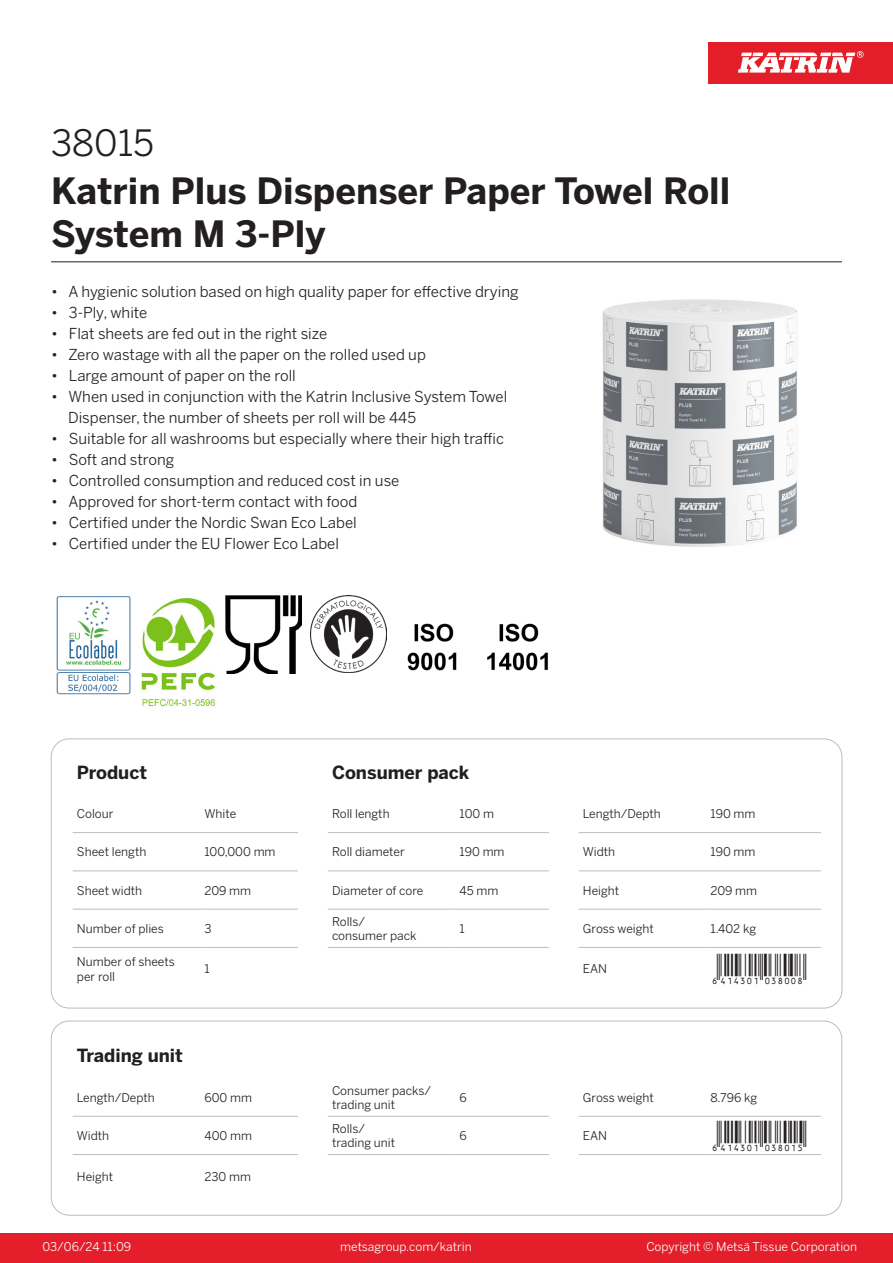
<style>
.page{position:relative;width:893px;height:1263px;background:#fff}
.page>*{position:absolute;margin:0;border:0;box-sizing:border-box;transform-origin:0 0}
.Product_Name{font:700 36px/43.2px "Benton Sans";color:#231f20}
.External_material_co{font:36px "Benton Sans";color:#231f20}
.T_EAN{font:30px "Viisas EAN Matala";color:#231f20}
.T_TableHeader{font:700 18px "Benton Sans";color:#231f20}
.MarketingBullets{font:15px/21px "Benton Sans";color:#231f20}
.T_TableBody{font:12px/14.4px "Benton Sans";color:#231f20}
.t1{font:12px "Benton Sans";color:#fff}
</style>
<div class="page">
<div style="left:0;top:1233px;width:893px;height:30px;background:#e41e2b"></div>
<div style="left:708px;top:43px;width:185px;height:41px;background:#e31e28"></div>
<svg style="left:738px;top:51px;width:126px;height:22px"></svg>
<hr style="left:73px;top:832px;width:127px;height:1px;background:#bcbdc0">
<hr style="left:200px;top:832px;width:98px;height:1px;background:#bcbdc0">
<hr style="left:328px;top:832px;width:127px;height:1px;background:#bcbdc0">
<hr style="left:455px;top:832px;width:94px;height:1px;background:#bcbdc0">
<hr style="left:579px;top:832px;width:127px;height:1px;background:#bcbdc0">
<hr style="left:706px;top:832px;width:115px;height:1px;background:#bcbdc0">
<hr style="left:73px;top:871px;width:127px;height:1px;background:#bcbdc0">
<hr style="left:200px;top:871px;width:98px;height:1px;background:#bcbdc0">
<hr style="left:328px;top:871px;width:127px;height:1px;background:#bcbdc0">
<hr style="left:455px;top:871px;width:94px;height:1px;background:#bcbdc0">
<hr style="left:579px;top:871px;width:127px;height:1px;background:#bcbdc0">
<hr style="left:706px;top:871px;width:115px;height:1px;background:#bcbdc0">
<hr style="left:73px;top:909px;width:127px;height:1px;background:#bcbdc0">
<hr style="left:200px;top:909px;width:98px;height:1px;background:#bcbdc0">
<hr style="left:328px;top:909px;width:127px;height:1px;background:#bcbdc0">
<hr style="left:455px;top:909px;width:94px;height:1px;background:#bcbdc0">
<hr style="left:579px;top:909px;width:127px;height:1px;background:#bcbdc0">
<hr style="left:706px;top:909px;width:115px;height:1px;background:#bcbdc0">
<hr style="left:73px;top:947px;width:127px;height:1px;background:#bcbdc0">
<hr style="left:200px;top:947px;width:98px;height:1px;background:#bcbdc0">
<hr style="left:328px;top:947px;width:127px;height:1px;background:#bcbdc0">
<hr style="left:455px;top:947px;width:94px;height:1px;background:#bcbdc0">
<hr style="left:579px;top:947px;width:127px;height:1px;background:#bcbdc0">
<hr style="left:706px;top:947px;width:115px;height:1px;background:#bcbdc0">
<hr style="left:73px;top:1116px;width:127px;height:1px;background:#bcbdc0">
<hr style="left:200px;top:1116px;width:98px;height:1px;background:#bcbdc0">
<hr style="left:328px;top:1116px;width:127px;height:1px;background:#bcbdc0">
<hr style="left:455px;top:1116px;width:94px;height:1px;background:#bcbdc0">
<hr style="left:579px;top:1116px;width:127px;height:1px;background:#bcbdc0">
<hr style="left:706px;top:1116px;width:115px;height:1px;background:#bcbdc0">
<hr style="left:73px;top:1154px;width:127px;height:1px;background:#bcbdc0">
<hr style="left:200px;top:1154px;width:98px;height:1px;background:#bcbdc0">
<hr style="left:328px;top:1154px;width:127px;height:1px;background:#bcbdc0">
<hr style="left:455px;top:1154px;width:94px;height:1px;background:#bcbdc0">
<hr style="left:579px;top:1154px;width:127px;height:1px;background:#bcbdc0">
<hr style="left:706px;top:1154px;width:115px;height:1px;background:#bcbdc0">
<div style="left:51px;top:1021px;width:791px;height:194px;border:1px solid #bcbdc0;border-radius:18px"></div>
<img style="left:602px;top:299px;width:195px;height:248px">
<img style="left:56px;top:596px;width:75px;height:98px">
<img style="left:141px;top:598px;width:75px;height:108px">
<img style="left:225px;top:596px;width:77px;height:77px">
<img style="left:310px;top:596px;width:77px;height:76px">
<img style="left:407px;top:623px;width:50px;height:48px">
<img style="left:487px;top:623px;width:61px;height:48px">
<hr style="left:51px;top:261px;width:791px;height:1px;background:#231f20">
<p class="External_material_co" style="left:51px;top:121px;width:105px">38015</p>
<p class="Product_Name" style="left:51px;top:170px;width:681px">Katrin Plus Dispenser Paper Towel Roll<br>System M 3-Ply</p>
<p class="MarketingBullets" style="left:51px;top:281px;width:469px">• A hygienic solution based on high quality paper for effective drying</p>
<p class="MarketingBullets" style="left:51px;top:302px;width:98px">• 3-Ply, white</p>
<p class="MarketingBullets" style="left:51px;top:323px;width:278px">• Flat sheets are fed out in the right size</p>
<p class="MarketingBullets" style="left:51px;top:344px;width:376px">• Zero wastage with all the paper on the rolled used up</p>
<p class="MarketingBullets" style="left:51px;top:365px;width:246px">• Large amount of paper on the roll</p>
<p class="MarketingBullets" style="left:68px;top:386px;width:441px;text-indent:-17px">• When used in conjunction with the Katrin Inclusive System Towel<br>Dispenser, the number of sheets per roll will be 445</p>
<p class="MarketingBullets" style="left:51px;top:428px;width:454px">• Suitable for all washrooms but especially where their high traffic</p>
<p class="MarketingBullets" style="left:51px;top:449px;width:125px">• Soft and strong</p>
<p class="MarketingBullets" style="left:51px;top:470px;width:350px">• Controlled consumption and reduced cost in use</p>
<p class="MarketingBullets" style="left:51px;top:491px;width:308px">• Approved for short-term contact with food</p>
<p class="MarketingBullets" style="left:51px;top:512px;width:307px">• Certified under the Nordic Swan Eco Label</p>
<p class="MarketingBullets" style="left:51px;top:533px;width:289px">• Certified under the EU Flower Eco Label</p>
<p class="T_TableHeader" style="left:77px;top:761px;width:72px">Product</p>
<p class="T_TableHeader" style="left:332px;top:761px;width:139px">Consumer pack</p>
<p class="T_TableBody" style="left:77px;top:807px;width:38px">Colour</p>
<p class="T_TableBody" style="left:204px;top:807px;width:33px">White</p>
<p class="T_TableBody" style="left:332px;top:807px;width:59px">Roll length</p>
<p class="T_TableBody" style="left:460px;top:807px;width:36px">100 m</p>
<p class="T_TableBody" style="left:583px;top:807px;width:79px">Length/Depth</p>
<p class="T_TableBody" style="left:710px;top:807px;width:46px">190 mm</p>
<p class="T_TableBody" style="left:77px;top:845px;width:71px">Sheet length</p>
<p class="T_TableBody" style="left:204px;top:845px;width:73px">100,000 mm</p>
<p class="T_TableBody" style="left:332px;top:845px;width:74px">Roll diameter</p>
<p class="T_TableBody" style="left:460px;top:845px;width:46px">190 mm</p>
<p class="T_TableBody" style="left:583px;top:845px;width:34px">Width</p>
<p class="T_TableBody" style="left:710px;top:845px;width:46px">190 mm</p>
<p class="T_TableBody" style="left:77px;top:883px;width:67px">Sheet width</p>
<p class="T_TableBody" style="left:204px;top:883px;width:48px">209 mm</p>
<p class="T_TableBody" style="left:332px;top:883px;width:93px">Diameter of core</p>
<p class="T_TableBody" style="left:460px;top:883px;width:40px">45 mm</p>
<p class="T_TableBody" style="left:583px;top:883px;width:38px">Height</p>
<p class="T_TableBody" style="left:710px;top:883px;width:48px">209 mm</p>
<p class="T_TableBody" style="left:77px;top:921px;width:88px">Number of plies</p>
<p class="T_TableBody" style="left:204px;top:921px;width:9px">3</p>
<p class="T_TableBody" style="left:332px;top:914px;width:35px">Rolls/</p>
<p class="T_TableBody" style="left:332px;top:929px;width:86px">consumer pack</p>
<p class="T_TableBody" style="left:460px;top:921px;width:7px">1</p>
<p class="T_TableBody" style="left:583px;top:921px;width:72px">Gross weight</p>
<p class="T_TableBody" style="left:710px;top:921px;width:47px">1.402 kg</p>
<p class="T_TableBody" style="left:77px;top:955px;width:99px">Number of sheets per roll</p>
<p class="T_TableBody" style="left:204px;top:962px;width:7px">1</p>
<p class="T_TableBody" style="left:583px;top:962px;width:26px">EAN</p>
<p class="T_EAN" style="left:710px;top:953px;width:97px">*6414301038008*</p>
<p class="T_TableHeader" style="left:77px;top:1044px;width:108px">Trading unit</p>
<p class="T_TableBody" style="left:77px;top:1090px;width:79px">Length/Depth</p>
<p class="T_TableBody" style="left:204px;top:1090px;width:49px">600 mm</p>
<p class="T_TableBody" style="left:332px;top:1083px;width:100px">Consumer packs/ trading unit</p>
<p class="T_TableBody" style="left:460px;top:1090px;width:9px">6</p>
<p class="T_TableBody" style="left:583px;top:1090px;width:72px">Gross weight</p>
<p class="T_TableBody" style="left:710px;top:1090px;width:48px">8.796 kg</p>
<p class="T_TableBody" style="left:77px;top:1128px;width:34px">Width</p>
<p class="T_TableBody" style="left:204px;top:1128px;width:49px">400 mm</p>
<p class="T_TableBody" style="left:460px;top:1128px;width:9px">6</p>
<p class="T_TableBody" style="left:583px;top:1128px;width:26px">EAN</p>
<p class="T_EAN" style="left:710px;top:1120px;width:97px">*6414301038015*</p>
<p class="T_TableBody" style="left:332px;top:1121px;width:35px">Rolls/</p>
<p class="T_TableBody" style="left:332px;top:1136px;width:65px">trading unit</p>
<p class="T_TableBody" style="left:77px;top:1169px;width:38px">Height</p>
<p class="T_TableBody" style="left:204px;top:1169px;width:48px">230 mm</p>
<p class="t1" style="left:43px;top:1239px;width:90px">03/06/24 11:09</p>
<p class="t1" style="left:340px;top:1239px;width:133px">metsagroup.com/katrin</p>
<p class="t1" style="left:646px;top:1239px;width:212px">Copyright © Metsä Tissue Corporation</p>
</div>
